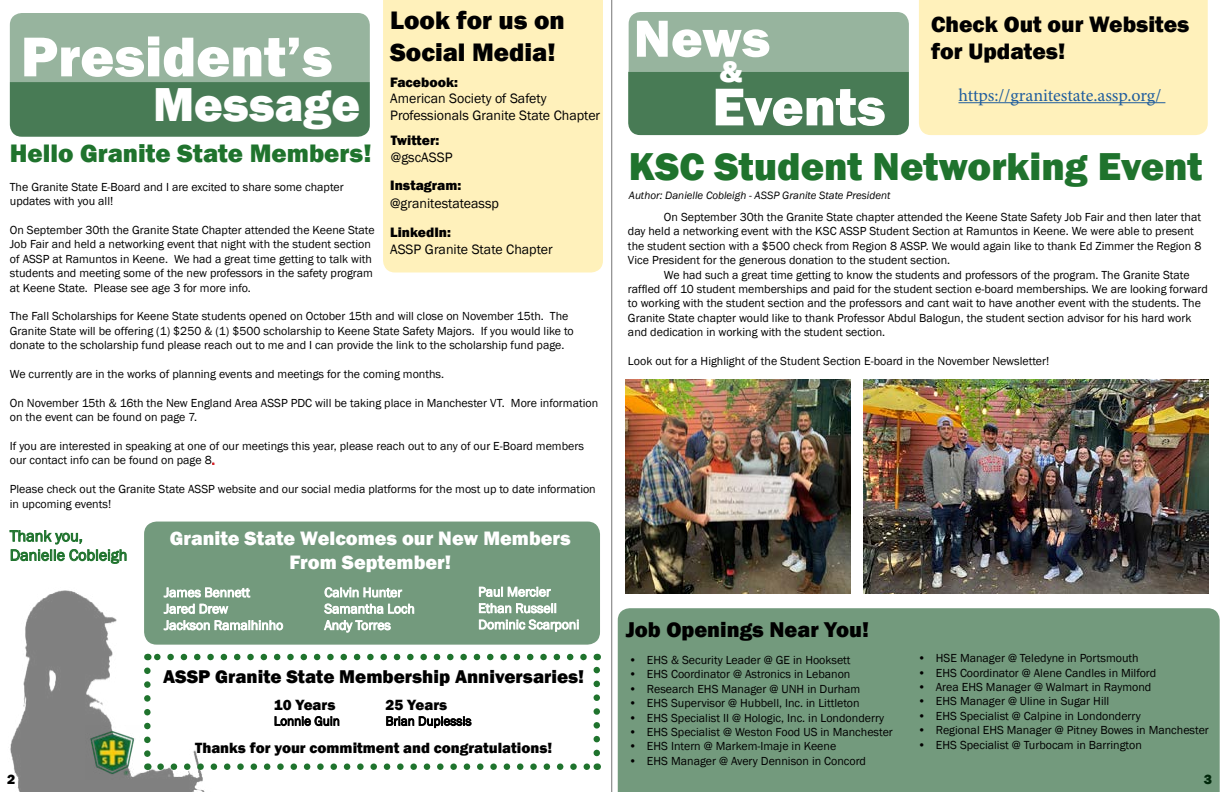
<style>
.page{position:relative;width:1224px;height:792px;background:#fff}
.page>*{position:absolute;margin:0;border:0;box-sizing:border-box;transform-origin:0 0}
.t1{font:800 58px "Franklin Gothic";color:#fff}
.t2{font:800 55px "Franklin Gothic";color:#fff}
.t3{font:800 54px "Franklin Gothic";color:#fff}
.t4{font:800 49px "Franklin Gothic";color:#fff}
.t5{font:800 40px "Franklin Gothic";color:#1f732d}
.t6{font:800 31.2px "Franklin Gothic";color:#fff}
.t7{font:800 26px "Franklin Gothic";color:#1f732d}
.t8{font:800 26px/31.2px "Franklin Gothic";color:#000}
.t9{font:800 23px/27.6px "Franklin Gothic";color:#000}
.t10{font:800 22px "Franklin Gothic";color:#000}
.t11{font:800 20px/24px "Franklin Gothic";color:#fff;text-align:center}
.t12{font:800 19px "Franklin Gothic";color:#000}
.t13{font:18px "Minion Pro";letter-spacing:-.005em;color:#215e9e}
.t14{font:16px/19.2px "Franklin Gothic";color:#1f732d}
.t15{font:800 15.2px "Franklin Gothic";color:#000}
.t16{font:14px/16.8px "Franklin Gothic";color:#000}
.t17{font:800 14px "Franklin Gothic";color:#000}
.t18{font:13.1px "Franklin Gothic";color:#000}
.t19{font:12px/14.4px "Franklin Gothic";color:#000}
.t20{font:italic 11px "Franklin Gothic";color:#000}
.s1{color:#d2232a}
</style>
<div class="page">
<svg style="left:628px;top:12px;width:281px;height:123px;background:#6f9779"></svg>
<svg style="left:10px;top:13px;width:360px;height:124px;background:#749b7e"></svg>
<div style="left:383px;top:0;width:220px;height:273px;background:#fff1bb"></div>
<img style="left:10px;top:590px;width:202px;height:202px">
<div style="left:919px;top:0;width:289px;height:135px;background:#fff1bb"></div>
<hr style="left:959px;top:102px;width:206px;height:1px;background:#215e9e">
<hr style="left:612px;top:0;width:1px;height:792px;background:#000">
<svg style="left:10px;top:530px;width:117px;height:34px"></svg>
<img style="left:86px;top:726px;width:53px;height:53px">
<div style="left:144px;top:522px;width:456px;height:123px;background:#739a7d;border-radius:13px"></div>
<svg style="left:164px;top:587px;width:86px;height:11px"></svg>
<svg style="left:164px;top:604px;width:65px;height:10px"></svg>
<svg style="left:164px;top:620px;width:119px;height:10px"></svg>
<svg style="left:324px;top:587px;width:90px;height:27px"></svg>
<svg style="left:324px;top:620px;width:67px;height:13px"></svg>
<svg style="left:479px;top:586px;width:72px;height:11px"></svg>
<svg style="left:479px;top:603px;width:77px;height:10px"></svg>
<svg style="left:479px;top:619px;width:100px;height:13px"></svg>
<svg style="left:275px;top:716px;width:64px;height:10px"></svg>
<svg style="left:386px;top:716px;width:86px;height:12px"></svg>
<svg style="left:161px;top:763px;width:429px;height:7px"></svg>
<svg style="left:154px;top:654px;width:430px;height:6px"></svg>
<svg style="left:144px;top:671px;width:7px;height:99px"></svg>
<svg style="left:594px;top:654px;width:6px;height:99px"></svg>
<div style="left:618px;top:608px;width:602px;height:184px;background:#739a7d"></div>
<img style="left:626px;top:379px;width:224px;height:215px">
<img style="left:863px;top:379px;width:346px;height:215px">
<h3 class="t8" style="left:390px;top:5px;width:176px">Look for us on<br>Social Media!</h3>
<h1 class="t1" style="left:21px;top:19px;width:313px">President’s</h1>
<h3 class="t4" style="left:153px;top:73px;width:209px">Message</h3>
<p class="t17" style="left:390px;top:73px;width:69px">Facebook:</p>
<p class="t16" style="left:390px;top:91px;width:212px">American Society of Safety<br>Professionals Granite State Chapter</p>
<p class="t17" style="left:391px;top:131px;width:50px">Twitter:</p>
<p class="t16" style="left:391px;top:149px;width:63px">@gscASSP</p>
<p class="t17" style="left:390px;top:176px;width:73px">Instagram:</p>
<p class="t16" style="left:390px;top:195px;width:110px">@granitestateassp</p>
<h3 class="t7" style="left:10px;top:137px;width:363px">Hello Granite State Members!</h3>
<p class="t19" style="left:10px;top:180px;width:335px">The Granite State E-Board and I are excited to share some chapter updates with you all!</p>
<p class="t19" style="left:10px;top:223px;width:366px">On September 30th the Granite State Chapter attended the Keene State Job Fair and held a networking event that night with the student section of ASSP at Ramuntos in Keene. We had a great time getting to talk with students and meeting some of the new professors in the safety program at Keene State. Please see age 3 for more info.</p>
<p class="t19" style="left:10px;top:310px;width:566px">The Fall Scholarships for Keene State students opened on October 15th and will close on November 15th. The<br>Granite State will be offering (1) $250 &amp; (1) $500 scholarship to Keene State Safety Majors. If you would like to donate to the scholarship fund please reach out to me and I can provide the link to the scholarship fund page.</p>
<p class="t19" style="left:10px;top:367px;width:436px">We currently are in the works of planning events and meetings for the coming months.</p>
<p class="t19" style="left:10px;top:396px;width:590px">On November 15th &amp; 16th the New England Area ASSP PDC will be taking place in Manchester VT. More information on the event can be found on page 7.</p>
<p class="t19" style="left:10px;top:439px;width:576px">If you are interested in speaking at one of our meetings this year, please reach out to any of our E-Board members our contact info can be found on page 8<span class="s1">.</span></p>
<p class="t19" style="left:10px;top:482px;width:587px">Please check out the Granite State ASSP website and our social media platforms for the most up to date information in upcoming events!</p>
<h3 class="t14" style="left:10px;top:527px;width:119px">Thank you,<br>Danielle Cobleigh</h3>
<h3 class="t11" style="left:170px;top:526px;width:403px">Granite State Welcomes our New Members<br>From September!</h3>
<p class="t17" style="left:390px;top:224px;width:62px">LinkedIn:</p>
<p class="t16" style="left:390px;top:241px;width:164px">ASSP Granite State Chapter</p>
<h3 class="t12" style="left:163px;top:664px;width:423px">ASSP Granite State Membership Anniversaries!</h3>
<p class="t15" style="left:274px;top:695px;width:63px">10 Years</p>
<p class="t18" style="left:274px;top:713px;width:67px">Lonnie Guin</p>
<p class="t15" style="left:386px;top:695px;width:63px">25 Years</p>
<p class="t18" style="left:386px;top:713px;width:87px">Brian Duplessis</p>
<p class="t15" style="left:195px;top:739px;width:359px">Thanks for your commitment and congratulations!</p>
<h3 class="t3" style="left:634px;top:4px;width:138px">News</h3>
<h3 class="t6" style="left:720px;top:51px;width:25px">&amp;</h3>
<h2 class="t2" style="left:713px;top:71px;width:175px">Events</h2>
<h3 class="t9" style="left:931px;top:10px;width:260px">Check Out our Websites for Updates!</h3>
<h3 class="t13" style="left:959px;top:83px;width:204px">https://granitestate.assp.org/</h3>
<h3 class="t5" style="left:629px;top:141px;width:575px">KSC Student Networking Event</h3>
<p class="t20" style="left:629px;top:188px;width:263px">Author: Danielle Cobleigh - ASSP Granite State President</p>
<p class="t19" style="left:628px;top:210px;width:575px;text-indent:36px">On September 30th the Granite State chapter attended the Keene State Safety Job Fair and then later that day held a networking event with the KSC ASSP Student Section at Ramuntos in Keene. We were able to present the student section with a $500 check from Region 8 ASSP. We would again like to thank Ed Zimmer the Region 8<br>Vice President for the generous donation to the student section.</p>
<p class="t19" style="left:628px;top:268px;width:581px;text-indent:36px">We had such a great time getting to know the students and professors of the program. The Granite State raffled off 10 student memberships and paid for the student section e-board memberships. We are looking forward to working with the student section and the professors and cant wait to have another event with the students. The Granite State chapter would like to thank Professor Abdul Balogun, the student section advisor for his hard work and dedication in working with the student section.</p>
<p class="t19" style="left:628px;top:354px;width:423px">Look out for a Highlight of the Student Section E-board in the November Newsletter!</p>
<h3 class="t10" style="left:626px;top:616px;width:245px">Job Openings Near You!</h3>
<p class="t19" style="left:629px;top:653px;width:223px">• EHS &amp; Security Leader @ GE in Hooksett</p>
<p class="t19" style="left:629px;top:667px;width:223px">• EHS Coordinator @ Astronics in Lebanon</p>
<p class="t19" style="left:629px;top:682px;width:233px">• Research EHS Manager @ UNH in Durham</p>
<p class="t19" style="left:629px;top:696px;width:232px">• EHS Supervisor @ Hubbell, Inc. in Littleton</p>
<p class="t19" style="left:629px;top:711px;width:257px">• EHS Specialist II @ Hologic, Inc. in Londonderry</p>
<p class="t19" style="left:629px;top:725px;width:265px">• EHS Specialist @ Weston Food US in Manchester</p>
<p class="t19" style="left:629px;top:739px;width:209px">• EHS Intern @ Markem-Imaje in Keene</p>
<p class="t19" style="left:629px;top:754px;width:239px">• EHS Manager @ Avery Dennison in Concord</p>
<p class="t19" style="left:918px;top:651px;width:222px">• HSE Manager @ Teledyne in Portsmouth</p>
<p class="t19" style="left:918px;top:666px;width:240px">• EHS Coordinator @ Alene Candles in Milford</p>
<p class="t19" style="left:918px;top:680px;width:235px">• Area EHS Manager @ Walmart in Raymond</p>
<p class="t19" style="left:918px;top:694px;width:193px">• EHS Manager @ Uline in Sugar Hill</p>
<p class="t19" style="left:918px;top:709px;width:225px">• EHS Specialist @ Calpine in Londonderry</p>
<p class="t19" style="left:918px;top:723px;width:293px">• Regional EHS Manager @ Pitney Bowes in Manchester</p>
<p class="t19" style="left:918px;top:738px;width:226px">• EHS Specialist @ Turbocam in Barrington</p>
<p class="t17" style="left:7px;top:770px;width:10px">2</p>
<p class="t17" style="left:1204px;top:770px;width:10px">3</p>
</div>
